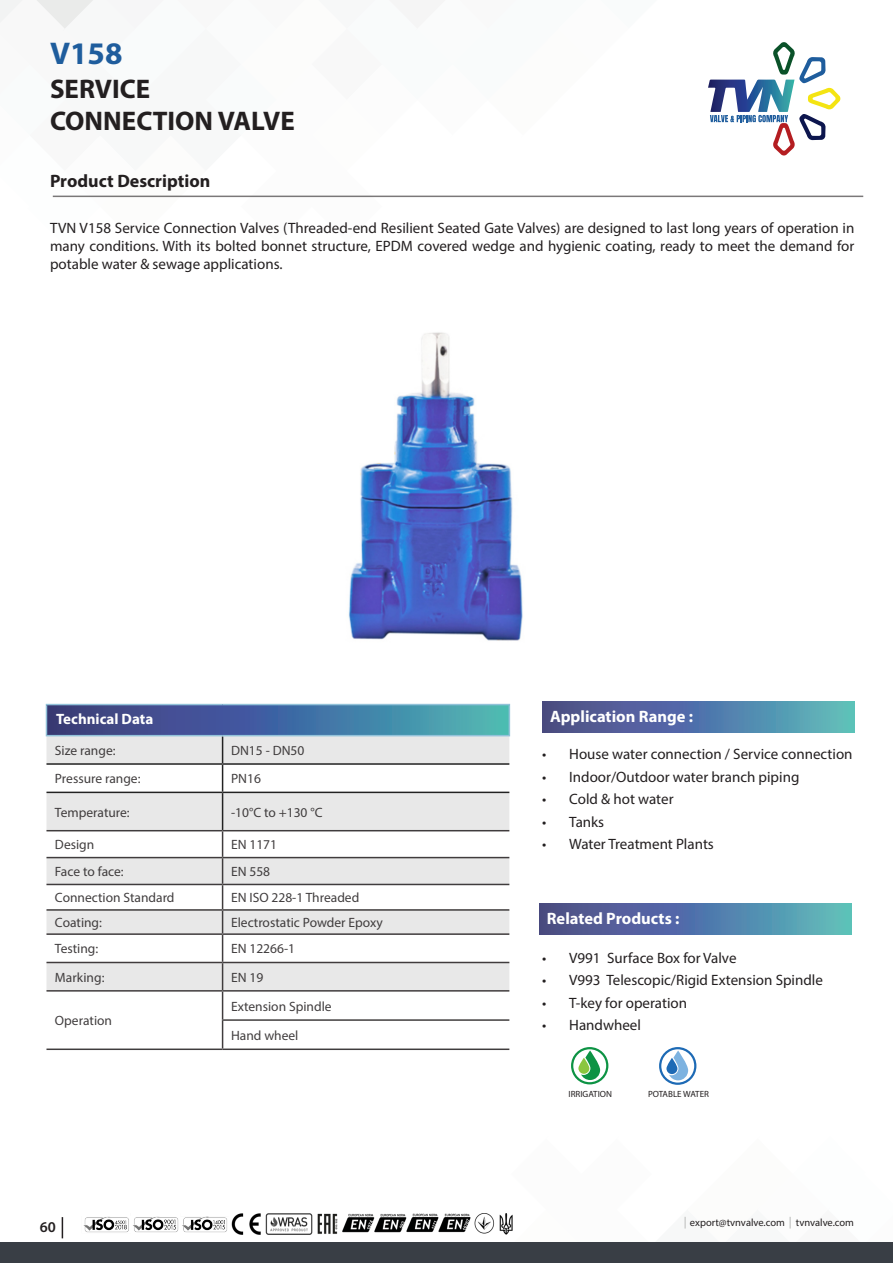
<style>
.page{position:relative;width:893px;height:1263px;background:#fff}
.page>*{position:absolute;margin:0;border:0;box-sizing:border-box;transform-origin:0 0}
.t1{font:700 31.5px "Myriad Pro";color:#1f5d9d}
.t2{font:700 27px "Myriad Pro";color:#231f20}
.t3{font:700 18px "Myriad Pro";color:#231f20}
.t4{font:700 16.5px "Myriad Pro";color:#fff}
.t5{font:15px/18px "Myriad Pro";color:#231f20;text-align:justify}
.t6{font:700 15px "Myriad Pro";color:#fff}
.t7{font:600 15px "Myriad Pro";color:#231f20}
.t8{font:13.5px/29.2px "Myriad Pro";color:#231f20}
.t9{font:10.5px "Myriad Pro";color:#231f20}
.t10{font:9px "Myriad Pro";color:#231f20}
</style>
<div class="page">
<svg style="left:1px;top:0;width:698px;height:198px"></svg>
<div style="left:0;top:1242px;width:893px;height:21px;background:#393e45"></div>
<svg style="left:62px;top:1217px;width:1px;height:21px"></svg>
<svg style="left:708px;top:42px;width:132px;height:113px"></svg>
<hr style="left:53px;top:196px;width:810px;height:1px;background:#231f20">
<img style="left:83px;top:1213px;width:252px;height:22px">
<div style="left:540px;top:904px;width:311px;height:30px;background:linear-gradient(to right,#4d408b,#5bb6c1)"></div>
<div style="left:543px;top:701px;width:312px;height:31px;background:linear-gradient(to right,#4d408b,#5bb7c1)"></div>
<svg style="left:47px;top:705px;width:462px;height:30px;background:#446f9e"></svg>
<svg style="left:46px;top:736px;width:463px;height:254px;fill:#e8e8e8"></svg>
<hr style="left:46px;top:763px;width:177px;height:2px;background:#000">
<hr style="left:223px;top:763px;width:286px;height:2px;background:#000">
<svg style="left:222px;top:736px;width:1px;height:56px"></svg>
<hr style="left:46px;top:792px;width:177px;height:1px;background:#000">
<hr style="left:223px;top:792px;width:286px;height:1px;background:#000">
<hr style="left:222px;top:793px;width:1px;height:37px;background:#000">
<hr style="left:46px;top:830px;width:177px;height:1px;background:#231f20">
<hr style="left:223px;top:830px;width:286px;height:1px;background:#231f20">
<hr style="left:46px;top:857px;width:177px;height:1px;background:#231f20">
<hr style="left:223px;top:857px;width:286px;height:1px;background:#231f20">
<hr style="left:46px;top:884px;width:177px;height:1px;background:#231f20">
<hr style="left:223px;top:884px;width:286px;height:1px;background:#231f20">
<hr style="left:46px;top:909px;width:177px;height:2px;background:#231f20">
<hr style="left:223px;top:909px;width:286px;height:2px;background:#231f20">
<hr style="left:46px;top:933px;width:177px;height:2px;background:#231f20">
<hr style="left:223px;top:933px;width:286px;height:2px;background:#231f20">
<hr style="left:46px;top:962px;width:177px;height:1px;background:#231f20">
<hr style="left:223px;top:962px;width:286px;height:1px;background:#231f20">
<hr style="left:46px;top:990px;width:177px;height:1px;background:#231f20">
<hr style="left:46px;top:1048px;width:177px;height:2px;background:#231f20">
<hr style="left:223px;top:990px;width:286px;height:1px;background:#231f20">
<hr style="left:222px;top:1019px;width:287px;height:2px;background:#231f20">
<svg style="left:222px;top:831px;width:1px;height:217px"></svg>
<hr style="left:223px;top:1048px;width:286px;height:2px;background:#231f20">
<hr style="left:46px;top:704px;width:177px;height:1px;background:#82b9d4">
<hr style="left:46px;top:705px;width:1px;height:30px;background:#82b9d4">
<hr style="left:223px;top:704px;width:287px;height:1px;background:#82b9d4">
<hr style="left:509px;top:705px;width:1px;height:30px;background:#82b9d4">
<hr style="left:46px;top:735px;width:177px;height:1px;background:#82b9d4">
<hr style="left:223px;top:735px;width:287px;height:1px;background:#82b9d4">
<img style="left:348px;top:332px;width:175px;height:309px">
<div style="left:571px;top:1047px;width:37px;height:37px;border:2px solid #0d9344;border-radius:50%"></div>
<svg style="left:335px;top:1050px;width:456px;height:185px"></svg>
<svg style="left:666px;top:1058px;width:11px;height:16px"></svg>
<div style="left:659px;top:1047px;width:37px;height:38px;border:2px solid #1d6ab5;border-radius:50%"></div>
<p class="t1" style="left:50px;top:32px;width:74px">V158</p>
<p class="t2" style="left:50px;top:71px;width:102px">SERVICE</p>
<p class="t2" style="left:50px;top:104px;width:246px">CONNECTION VALVE</p>
<p class="t3" style="left:50px;top:169px;width:162px">Product Description</p>
<p class="t5" style="left:50px;top:219px;width:806px">TVN V158 Service Connection Valves (Threaded-end Resilient Seated Gate Valves) are designed to last long years of operation in many conditions. With its bolted bonnet structure, EPDM covered wedge and hygienic coating, ready to meet the demand for potable water &amp; sewage applications.</p>
<p class="t6" style="left:56px;top:709px;width:98px">Technical Data</p>
<p class="t8" style="left:55px;top:735px;width:62px">Size range:</p>
<p class="t8" style="left:231px;top:735px;width:75px">DN15 - DN50</p>
<p class="t8" style="left:55px;top:764px;width:87px">Pressure range:</p>
<p class="t8" style="left:231px;top:764px;width:31px">PN16</p>
<p class="t8" style="left:55px;top:797px;width:76px">Temperature:</p>
<p class="t8" style="left:231px;top:797px;width:93px">-10°C to +130 °C</p>
<p class="t8" style="left:55px;top:830px;width:41px">Design</p>
<p class="t8" style="left:231px;top:830px;width:48px">EN 1171</p>
<p class="t8" style="left:55px;top:857px;width:70px">Face to face:</p>
<p class="t8" style="left:231px;top:857px;width:41px">EN 558</p>
<p class="t8" style="left:55px;top:883px;width:121px">Connection Standard</p>
<p class="t8" style="left:231px;top:883px;width:130px">EN ISO 228-1 Threaded</p>
<p class="t8" style="left:55px;top:908px;width:49px">Coating:</p>
<p class="t8" style="left:231px;top:908px;width:153px">Electrostatic Powder Epoxy</p>
<p class="t8" style="left:55px;top:934px;width:45px">Testing:</p>
<p class="t8" style="left:231px;top:934px;width:66px">EN 12266-1</p>
<p class="t8" style="left:55px;top:962px;width:51px">Marking:</p>
<p class="t8" style="left:231px;top:962px;width:34px">EN 19</p>
<p class="t8" style="left:55px;top:1006px;width:59px">Operation</p>
<p class="t8" style="left:231px;top:991px;width:102px">Extension Spindle<br>Hand wheel</p>
<p class="t4" style="left:550px;top:705px;width:145px">Application Range :</p>
<p class="t5" style="left:542px;top:745px;width:312px">• House water connection / Service connection</p>
<p class="t5" style="left:542px;top:767px;width:259px">• Indoor/Outdoor water branch piping</p>
<p class="t5" style="left:542px;top:790px;width:133px">• Cold &amp; hot water</p>
<p class="t5" style="left:542px;top:812px;width:64px">• Tanks</p>
<p class="t5" style="left:542px;top:835px;width:173px">• Water Treatment Plants</p>
<p class="t4" style="left:547px;top:907px;width:134px">Related Products :</p>
<p class="t5" style="left:542px;top:948px;width:196px">• V991 Surface Box for Valve</p>
<p class="t5" style="left:542px;top:971px;width:282px">• V993 Telescopic/Rigid Extension Spindle</p>
<p class="t5" style="left:542px;top:993px;width:146px">• T-key for operation</p>
<p class="t5" style="left:542px;top:1016px;width:100px">• Handwheel</p>
<p class="t10" style="left:569px;top:1088px;width:45px">IRRIGATION</p>
<p class="t10" style="left:648px;top:1088px;width:62px">POTABLE WATER</p>
<p class="t7" style="left:40px;top:1219px;width:18px">60</p>
<p class="t9" style="left:690px;top:1216px;width:166px">export@tvnvalve.com tvnvalve.com</p>
</div>
